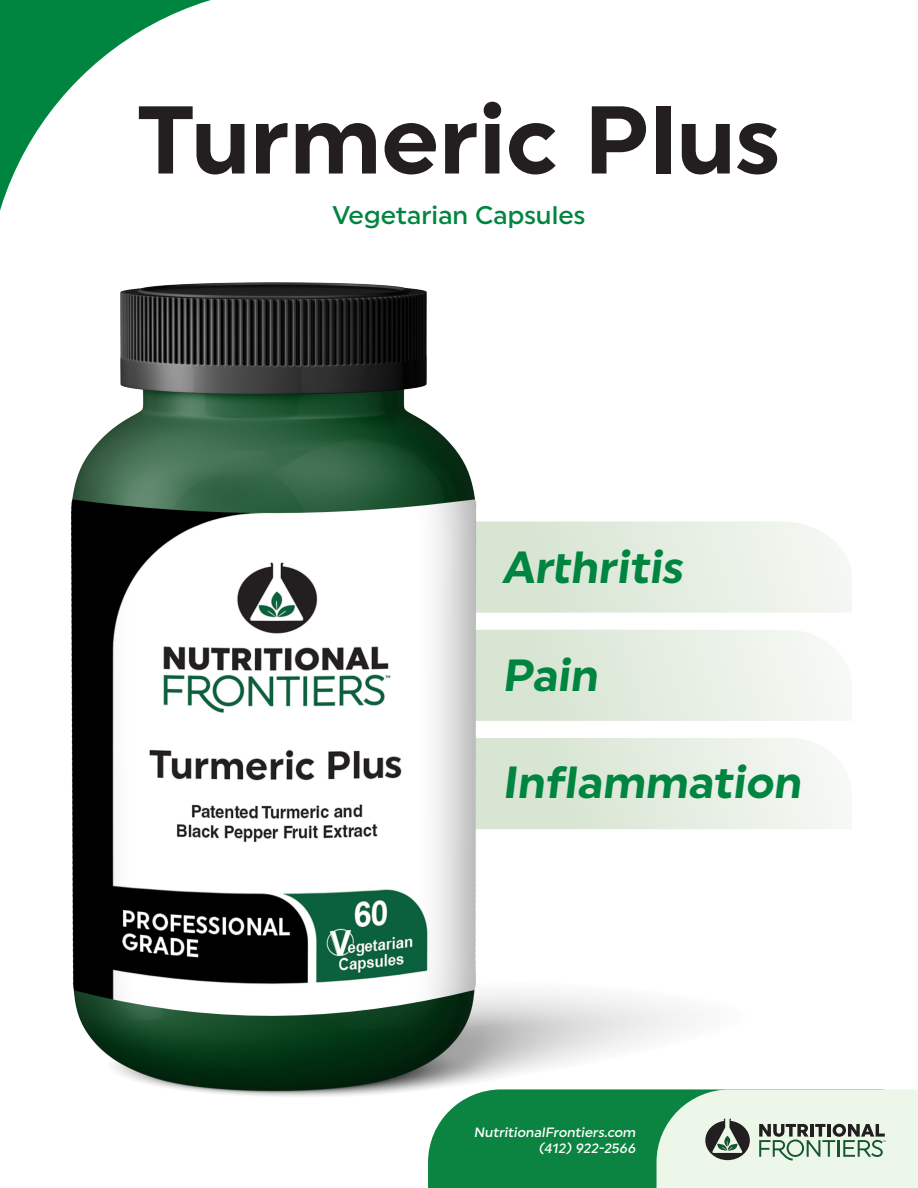
<style>
.page{position:relative;width:918px;height:1188px;background:#fff}
.page>*{position:absolute;margin:0;border:0;box-sizing:border-box;transform-origin:0 0}
.t1{font:700 96px "Uniform";color:#231f20}
.t2{font:700 45px "Uniform";color:#008540}
.t3{font:500 25.5px "Uniform";color:#008540}
.t4{font:500 13.5px "Uniform";color:#fff}
</style>
<div class="page">
<svg style="left:0;top:0;width:334px;height:770px"></svg>
<div style="left:428px;top:1097px;width:229px;height:91px;background:#0c8441"></div>
<svg style="left:657px;top:1089px;width:261px;height:99px;background:#cedcce"></svg>
<svg style="left:756px;top:521px;width:96px;height:92px;fill:#f0f5ef"></svg>
<svg style="left:756px;top:630px;width:96px;height:91px;fill:#f2f6f1"></svg>
<svg style="left:756px;top:738px;width:96px;height:91px;fill:#f2f6f0"></svg>
<img style="left:72px;top:283px;width:684px;height:814px">
<p class="t1" style="left:137px;top:82px;width:645px">Turmeric Plus</p>
<p class="t3" style="left:333px;top:200px;width:254px">Vegetarian Capsules</p>
<p class="t2" style="left:502px;top:540px;width:188px">Arthritis</p>
<p class="t2" style="left:502px;top:648px;width:103px">Pain</p>
<p class="t2" style="left:502px;top:755px;width:307px">Inflammation</p>
<p class="t4" style="left:474px;top:1124px;width:166px">NutritionalFrontiers.com</p>
<p class="t4" style="left:538px;top:1140px;width:101px">(412) 922-2566</p>
</div>
